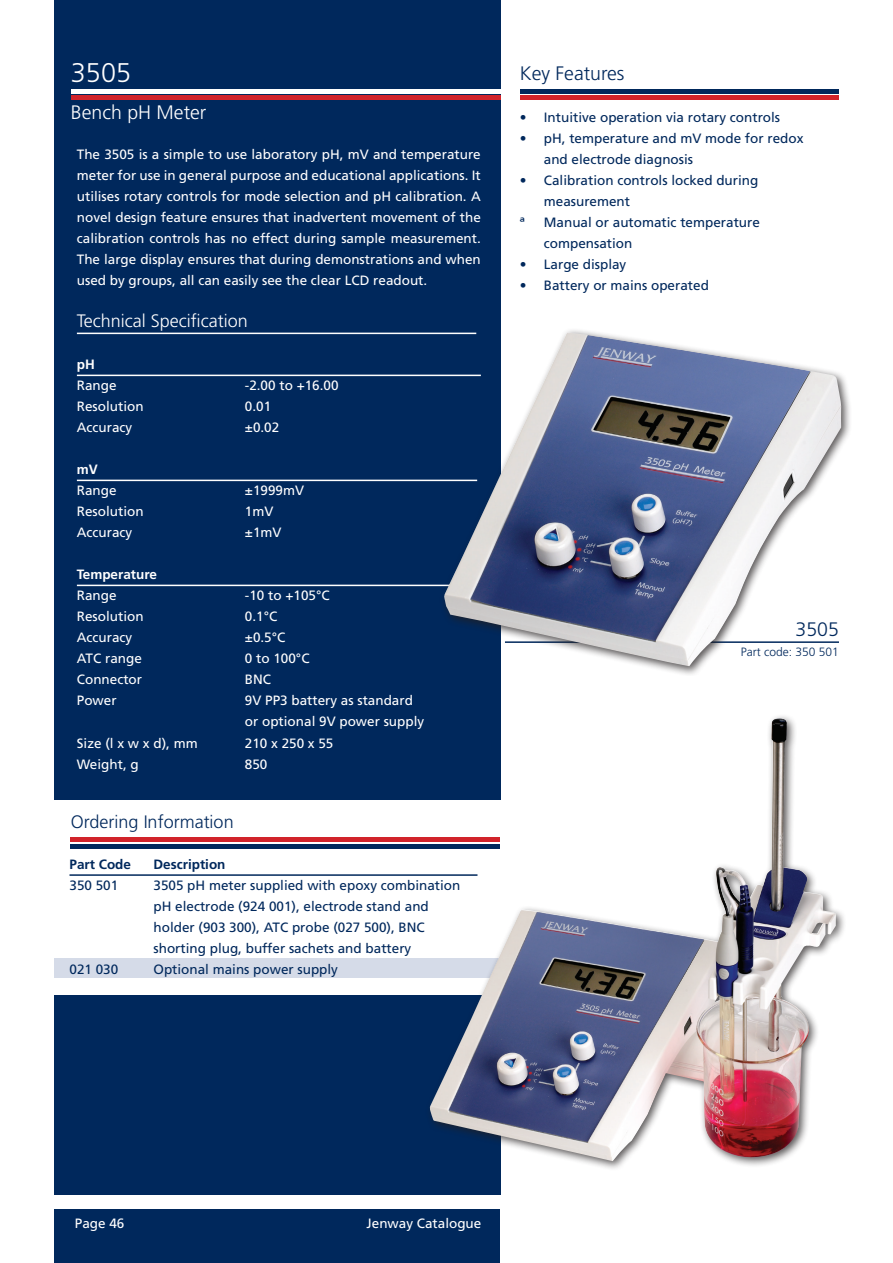
<style>
.page{position:relative;width:893px;height:1263px;background:#fff}
.page>*{position:absolute;margin:0;border:0;box-sizing:border-box;transform-origin:0 0}
.t1{font:300 27px "Frutiger";color:#fff}
.t2{font:300 19.5px "Frutiger";color:#00285c}
.t3{font:300 19.5px "Frutiger";color:#fff}
.t4{font:300 18px "Frutiger";color:#fff}
.t5{font:300 18px "Frutiger";color:#00285c}
.t6{font:13.5px/21px "Frutiger";color:#fff;text-align:justify}
.t7{font:13.5px/21px "Frutiger";color:#00285c}
.t8{font:700 13.5px "Frutiger";color:#00285c}
.t9{font:700 13.5px "Frutiger";color:#fff}
.t10{font:300 12px "Frutiger";color:#00285c}
</style>
<div class="page">
<div style="left:54px;top:1209px;width:446px;height:54px;background:#00285c"></div>
<div style="left:55px;top:958px;width:445px;height:20px;background:#d5dbe8"></div>
<div style="left:54px;top:0;width:446px;height:799px;background:#00285c"></div>
<hr style="left:70px;top:874px;width:407px;height:2px;background:#00285c">
<hr style="left:71px;top:89px;width:429px;height:4px;background:#fff">
<hr style="left:71px;top:96px;width:429px;height:4px;background:#d1232a">
<hr style="left:77px;top:333px;width:399px;height:1px;background:#fff">
<hr style="left:77px;top:375px;width:404px;height:1px;background:#fff">
<hr style="left:77px;top:480px;width:400px;height:1px;background:#fff">
<hr style="left:77px;top:585px;width:401px;height:1px;background:#fff">
<hr style="left:520px;top:89px;width:319px;height:4px;background:#00285c">
<div style="left:520px;top:95px;width:319px;height:5px;background:#d1232a"></div>
<hr style="left:71px;top:837px;width:429px;height:4px;background:#d1232a">
<hr style="left:71px;top:845px;width:429px;height:4px;background:#00285c">
<div style="left:55px;top:995px;width:446px;height:199px;background:#00285c"></div>
<div style="left:439px;top:327px;width:413px;height:349px;background:#231f20;opacity:.75"></div>
<img style="left:444px;top:333px;width:397px;height:333px">
<div style="left:424px;top:713px;width:423px;height:458px;background:#231f20;opacity:.75"></div>
<img style="left:429px;top:718px;width:407px;height:443px">
<h1 class="t1" style="left:71px;top:57px;width:62px">3505</h1>
<h2 class="t2" style="left:520px;top:62px;width:106px">Key Features</h2>
<h2 class="t3" style="left:71px;top:101px;width:137px">Bench pH Meter</h2>
<p class="t6" style="left:77px;top:144px;width:405px">The 3505 is a simple to use laboratory pH, mV and temperature meter for use in general purpose and educational applications. It utilises rotary controls for mode selection and pH calibration. A novel design feature ensures that inadvertent movement of the calibration controls has no effect during sample measurement.<br>The large display ensures that during demonstrations and when used by groups, all can easily see the clear LCD readout.</p>
<h3 class="t4" style="left:77px;top:311px;width:172px">Technical Specification</h3>
<p class="t9" style="left:77px;top:357px;width:19px">pH</p>
<p class="t6" style="left:77px;top:375px;width:41px">Range</p>
<p class="t6" style="left:245px;top:375px;width:95px">-2.00 to +16.00</p>
<p class="t6" style="left:77px;top:396px;width:68px">Resolution</p>
<p class="t6" style="left:245px;top:396px;width:28px">0.01</p>
<p class="t6" style="left:77px;top:417px;width:57px">Accuracy</p>
<p class="t6" style="left:245px;top:417px;width:36px">±0.02</p>
<p class="t9" style="left:77px;top:462px;width:23px">mV</p>
<p class="t6" style="left:77px;top:480px;width:41px">Range</p>
<p class="t6" style="left:245px;top:480px;width:61px">±1999mV</p>
<p class="t6" style="left:77px;top:501px;width:68px">Resolution</p>
<p class="t6" style="left:245px;top:501px;width:30px">1mV</p>
<p class="t6" style="left:77px;top:522px;width:57px">Accuracy</p>
<p class="t6" style="left:245px;top:522px;width:38px">±1mV</p>
<p class="t9" style="left:77px;top:567px;width:82px">Temperature</p>
<p class="t6" style="left:77px;top:585px;width:41px">Range</p>
<p class="t6" style="left:245px;top:585px;width:86px">-10 to +105°C</p>
<p class="t6" style="left:77px;top:606px;width:68px">Resolution</p>
<p class="t6" style="left:245px;top:606px;width:34px">0.1°C</p>
<p class="t6" style="left:77px;top:627px;width:57px">Accuracy</p>
<p class="t6" style="left:245px;top:627px;width:42px">±0.5°C</p>
<p class="t6" style="left:77px;top:648px;width:67px">ATC range</p>
<p class="t6" style="left:245px;top:648px;width:66px">0 to 100°C</p>
<p class="t6" style="left:77px;top:669px;width:67px">Connector</p>
<p class="t6" style="left:245px;top:669px;width:28px">BNC</p>
<p class="t6" style="left:77px;top:690px;width:41px">Power</p>
<p class="t6" style="left:245px;top:690px;width:181px">9V PP3 battery as standard or optional 9V power supply</p>
<p class="t6" style="left:77px;top:732px;width:122px">Size (l x w x d), mm</p>
<p class="t6" style="left:245px;top:732px;width:90px">210 x 250 x 55</p>
<p class="t6" style="left:77px;top:753px;width:63px">Weight, g</p>
<p class="t6" style="left:245px;top:753px;width:24px">850</p>
<h3 class="t5" style="left:71px;top:811px;width:164px">Ordering Information</h3>
<p class="t8" style="left:70px;top:856px;width:63px">Part Code</p>
<p class="t8" style="left:153px;top:856px;width:73px">Description</p>
<p class="t7" style="left:70px;top:875px;width:50px">350 501</p>
<p class="t7" style="left:153px;top:875px;width:308px">3505 pH meter supplied with epoxy combination pH electrode (924 001), electrode stand and holder (903 300), ATC probe (027 500), BNC shorting plug, buffer sachets and battery</p>
<p class="t7" style="left:70px;top:959px;width:50px">021 030</p>
<p class="t7" style="left:153px;top:959px;width:186px">Optional mains power supply</p>
<p class="t7" style="left:520px;top:107px;width:262px">• Intuitive operation via rotary controls</p>
<p class="t7" style="left:544px;top:128px;width:261px;text-indent:-24px">• pH, temperature and mV mode for redox and electrode diagnosis</p>
<p class="t7" style="left:520px;top:170px;width:240px">• Calibration controls locked during</p>
<p class="t7" style="left:544px;top:191px;width:88px">measurement</p>
<p class="t7" style="left:520px;top:212px;width:6px">ª</p>
<p class="t7" style="left:544px;top:212px;width:218px">Manual or automatic temperature compensation</p>
<p class="t7" style="left:520px;top:254px;width:108px">• Large display</p>
<p class="t7" style="left:520px;top:275px;width:191px">• Battery or mains operated</p>
<h2 class="t2" style="left:796px;top:618px;width:45px">3505</h2>
<p class="t10" style="left:741px;top:645px;width:100px">Part code: 350 501</p>
<p class="t6" style="left:75px;top:1213px;width:51px">Page 46</p>
<p class="t6" style="left:367px;top:1213px;width:116px">Jenway Catalogue</p>
</div>
